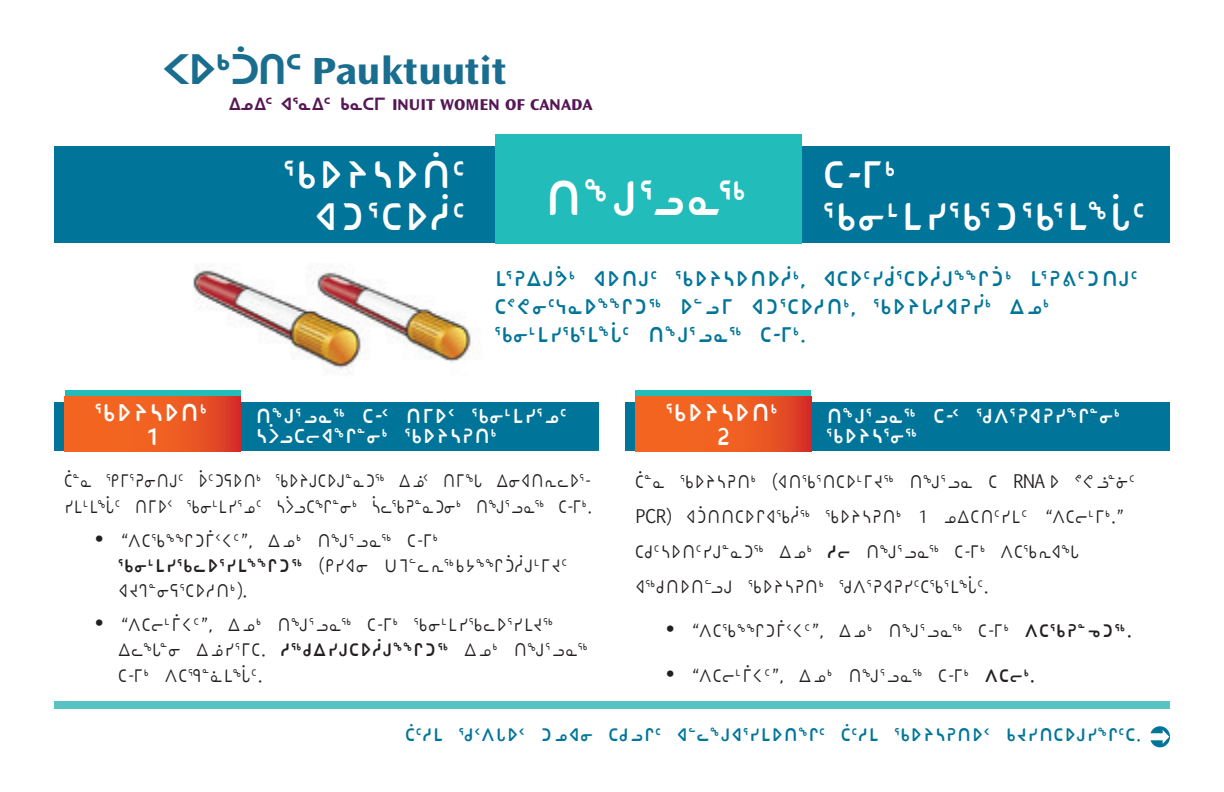
<style>
.page{position:relative;width:1224px;height:792px;background:#fff}
.page>*{position:absolute;margin:0;border:0;box-sizing:border-box;transform-origin:0 0}
.t1{font:700 48px "Ai Pai Nunavik";letter-spacing:-.02em;color:#fff;scale:.95 1}
.t2{font:700 39.4px "Ocean Sans Std";color:#196d8e;scale:1.11 1}
.t3{font:700 38px/42px "Ai Pai Nunavik";letter-spacing:-.02em;color:#fff;text-align:right}
.t4{font:700 24px/24px "Ai Pai Nunavik";letter-spacing:-.01em;color:#fff;text-align:center;scale:.94 1}
.t5{font:700 21px/28px "Ai Pai Nunavik";letter-spacing:-.02em;color:#007599;scale:.95 1}
.t6{font:700 20px/20px "Ai Pai Nunavik";letter-spacing:-.02em;color:#fff;scale:.95 1}
.t7{font:18px/25.2px "Ai Pai Nunavik";letter-spacing:-.02em;color:#231f20;scale:.95 1}
.t8{font:18px/25.2px "Ai Pai Nunavik";letter-spacing:-.02em;color:#231f20;scale:.9 1}
.t9{font:700 18px "Ai Pai Nunavik";letter-spacing:-.02em;color:#007599;scale:.95 1}
.t10{font:700 16.4px "Ocean Sans Std";color:#561755;scale:1.11 1}
.s1{font-family:"Naamajut Bd";font-weight:400}
.s2{font-family:"Avenir LT Std"}
.s3{font-weight:700}
.s4{font-family:"Pigiarniq"}
</style>
<div class="page">
<div style="left:65px;top:390px;width:175px;height:53px;background:#22bcba"></div>
<div style="left:54px;top:147px;width:1116px;height:96px;background:#007599"></div>
<div style="left:495px;top:134px;width:307px;height:109px;background:#22bcba"></div>
<img style="left:193px;top:266px;width:278px;height:108px">
<div style="left:55px;top:403px;width:544px;height:48px;background:#007599"></div>
<svg style="left:1151px;top:726px;width:19px;height:21px"></svg>
<div style="left:54px;top:701px;width:1116px;height:8px;background:#57c4c3"></div>
<svg style="left:65px;top:396px;width:175px;height:55px;background:#ec5922"></svg>
<div style="left:636px;top:390px;width:175px;height:53px;background:#22bcba"></div>
<div style="left:626px;top:403px;width:544px;height:48px;background:#007599"></div>
<svg style="left:636px;top:396px;width:175px;height:55px;background:#ec5922"></svg>
<h2 class="t2" style="left:163px;top:49px;width:311px"><span class="s1">XS4©T5</span> Pauktuutit</h2>
<p class="t10" style="left:229px;top:95px;width:329px"><span class="s1">WKW5 X3NW5 VNBU</span> INUIT WOMEN OF CANADA</p>
<h3 class="t3" style="left:285px;top:154px;width:186px">CSPNS†5<br>XG3BS§5</h3>
<h3 class="t3" style="left:824px;top:154px;width:326px;text-align:left">B-U4<br>CI7MYC3GC3M¯5</h3>
<h1 class="t1" style="left:546px;top:169px;width:218px">TA3LN6</h1>
<p class="t5" style="left:495px;top:265px;width:680px">M3DWAÓ4 XSTA5 CSPNSTS§4, XBS5YƑ3BS§A1Q©4 M3D[5GTA5<br>B{?I5ÃNS1QG6 S9LU XG3BSHT4, CSPZHXD¥4 WK4<br>CI7MYC3M¯5 TA3LN6 B-U4.</p>
<h3 class="t4" style="left:96px;top:400px;width:122px">CSPNST4 !</h3>
<p class="t6" style="left:827px;top:406px;width:312px">TA3LN6 B-2 DW3DXDYQ8I4<br>CSPN3I6</p>
<h3 class="t4" style="left:667px;top:400px;width:122px">CSPNST4 @</h3>
<p class="t6" style="left:256px;top:406px;width:331px">TA3LN6 B-2 TUS2 CI7MY3K5<br>NÍLBOXQ8I4 CSPNDT4</p>
<p class="t8" style="left:65px;top:469px;width:588px">Ì8N EU3DITA5 ß5GCST4 CSPABSA8NG6 Wª2 TUZ WIXTEMS3-<br>YM7M¯5 TUS2 CI7MY3K5 NÍLBQ8I4 ÑMCD8NGI4 TA3LN6 B-U4.</p>
<p class="t7" style="left:119px;top:528px;width:476px;text-indent:-24px"><span class="s2">•</span> ‘WBC1QGÜ2X5’, WK4 TA3LN6 B-U4<br><span class="s3">CI7MYCMS3YM1QG6</span> GRYXI ÖÀ9ME6V/1Q©§A7UJ5<br>XJÁ8IC3BSHT4H.</p>
<p class="t7" style="left:119px;top:613px;width:497px;text-indent:-24px"><span class="s2">•</span> ‘WBO7ÜX5’, WK4 TA3LN6 B-U4 CI7MYCMS3YMJ6<br>WMZ8I WªY3UB. <span class="s3">H6FWYABS§A1QG6</span> WK4 TA3LN6<br>B-U4 WBÒ8ˆM¯5.</p>
<p class="t7" style="left:636px;top:465px;width:529px;line-height:35px">Ì8N CSPNDT4 GXTC3TBS7UJ6 TA3LN B <span class="s4">RNA</span> S {?¬8Î5<br><span class="s4">PCR</span>H X©TTBSQXC§6 CSPNDT4 ! KWBT5YM5 ‘WBO7U4.’ BF5NST5YA8NG6 WK4 <span class="s3">HO</span> TA3LN6 B-U4 WBCEXZ X6FTST9LA CSPNDT4 DW3DXDY5BC3M¯5.</p>
<p class="t7" style="left:666px;top:619px;width:493px"><span class="s2">•</span> ‘WBC1QGÜ2X5’, WK4 TA3LN6 B-U4 <span class="s3">WBCD8ÂG6.</span></p>
<p class="t7" style="left:666px;top:663px;width:391px"><span class="s2">•</span> ‘WBO7ÜX5’, WK4 TA3LN6 B-U4 <span class="s3">WBO4.</span></p>
<p class="t9" style="left:406px;top:724px;width:777px">Ì5HM D2WZS2 GKXI BFLQ5 X9MAX3YMSTQ5 Ì5HM CSPNDTS2 VJYTBSAYQ5B.</p>
</div>
